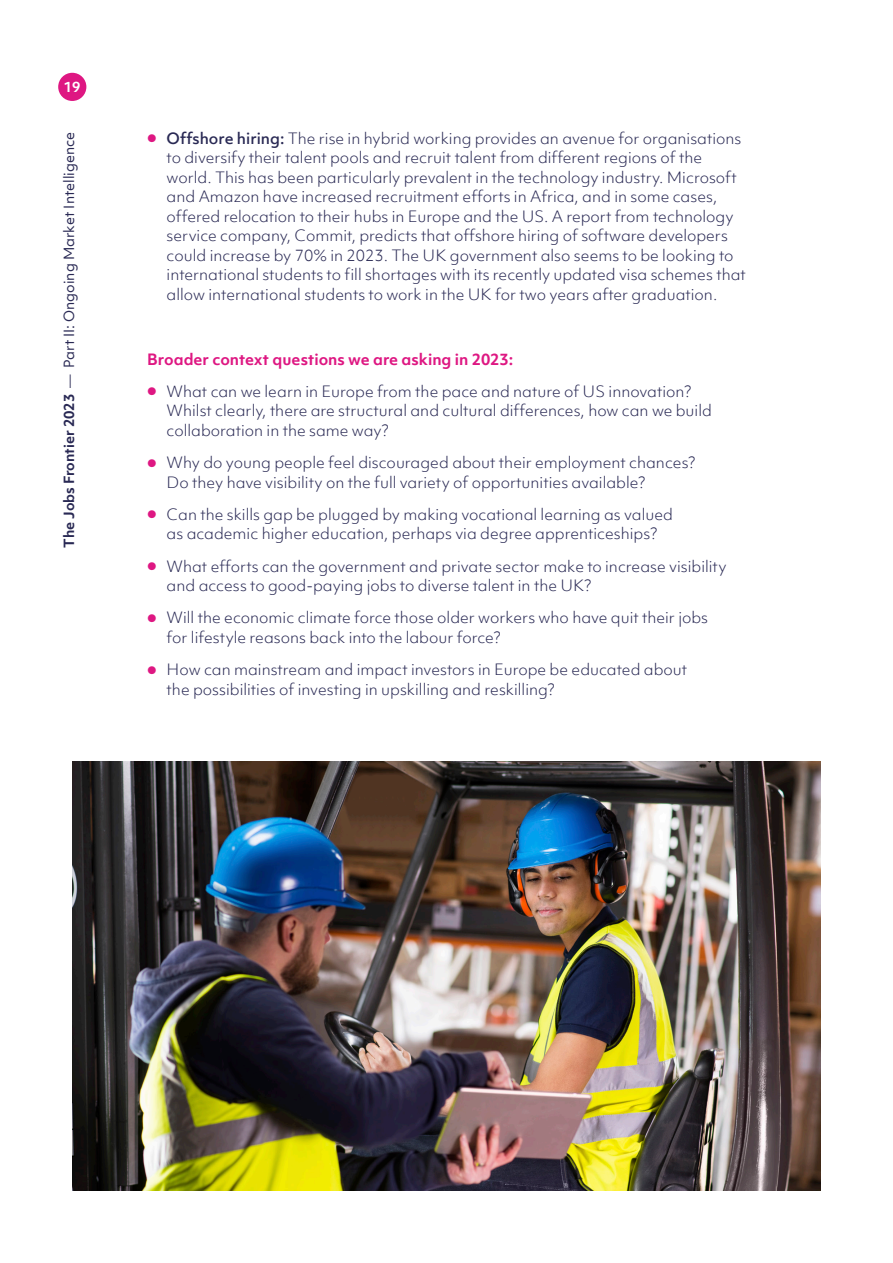
<style>
.page{position:relative;width:893px;height:1263px;background:#fff}
.page>*{position:absolute;margin:0;border:0;box-sizing:border-box;transform-origin:0 0}
.Body_copy{font:300 15px/19.5px "Objektiv Mk 1";color:#292954}
.t1{font:700 15px "Objektiv Mk 1";color:#de1782}
.t2{font:13.5px "Objektiv Mk 1";color:#292954}
.t3{font:700 13.5px "Objektiv Mk 1";color:#fff}
.s1{font-weight:700}
.s2{font-weight:300}
.s3{font-family:"Inter";font-weight:400;font-size:10.5px;color:#de1782}
.s4{font-weight:500}
</style>
<div class="page">
<div style="left:58px;top:73px;width:28px;height:28px;background:#de1782;border-radius:50%"></div>
<img style="left:72px;top:761px;width:749px;height:430px">
<p class="t3" style="left:64px;top:78px;width:18px">19</p>
<p class="t2" style="left:60px;top:548px;width:418px;rotate:-90deg"><span class="s1">The Jobs Frontier 2023</span> <span class="s2">—</span> Part II: Ongoing Market Intelligence</p>
<p class="Body_copy" style="left:167px;top:129px;width:581px;text-indent:-20px"><span class="s3">●</span> <span class="s4">Offshore hiring:</span> The rise in hybrid working provides an avenue for organisations to diversify their talent pools and recruit talent from different regions of the world. This has been particularly prevalent in the technology industry. Microsoft and Amazon have increased recruitment efforts in Africa, and in some cases, offered relocation to their hubs in Europe and the US. A report from technology service company, Commit, predicts that offshore hiring of software developers could increase by 70% in 2023. The UK government also seems to be looking to international students to fill shortages with its recently updated visa schemes that allow international students to work in the UK for two years after graduation.</p>
<h4 class="t1" style="left:147px;top:348px;width:368px">Broader context questions we are asking in 2023:</h4>
<p class="Body_copy" style="left:167px;top:381px;width:547px;text-indent:-20px"><span class="s3">●</span> What can we learn in Europe from the pace and nature of US innovation?<br>Whilst clearly, there are structural and cultural differences, how can we build collaboration in the same way?</p>
<p class="Body_copy" style="left:167px;top:453px;width:530px;text-indent:-20px"><span class="s3">●</span> Why do young people feel discouraged about their employment chances?<br>Do they have visibility on the full variety of opportunities available?</p>
<p class="Body_copy" style="left:147px;top:504px;width:527px;text-align:center"><span class="s3">●</span> Can the skills gap be plugged by making vocational learning as valued as academic higher education, perhaps via degree apprenticeships?</p>
<p class="Body_copy" style="left:167px;top:556px;width:561px;text-indent:-20px"><span class="s3">●</span> What efforts can the government and private sector make to increase visibility and access to good-paying jobs to diverse talent in the UK?</p>
<p class="Body_copy" style="left:167px;top:608px;width:543px;text-indent:-20px"><span class="s3">●</span> Will the economic climate force those older workers who have quit their jobs for lifestyle reasons back into the labour force?</p>
<p class="Body_copy" style="left:167px;top:660px;width:522px;text-indent:-20px"><span class="s3">●</span> How can mainstream and impact investors in Europe be educated about the possibilities of investing in upskilling and reskilling?</p>
</div>
